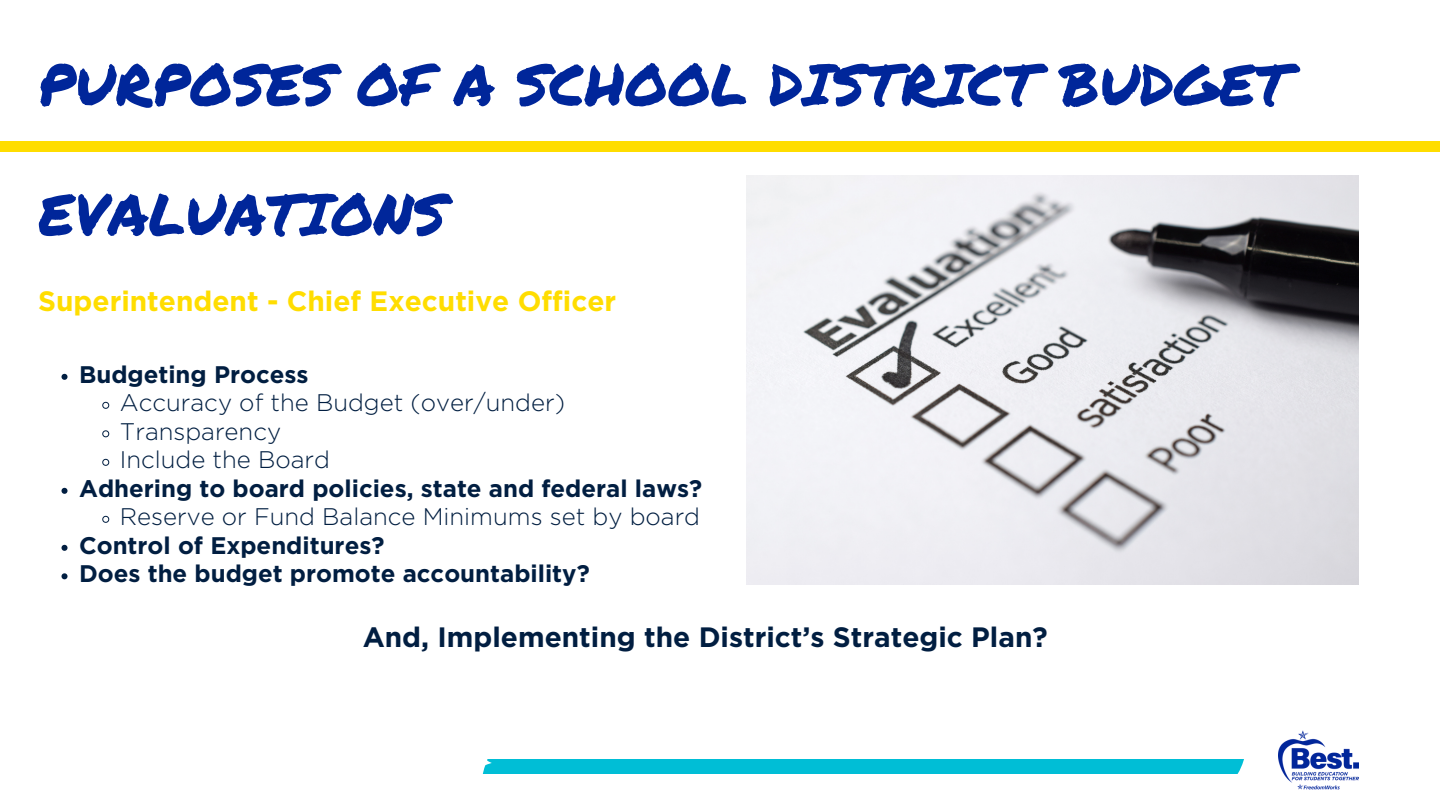
<style>
.page{position:relative;width:1440px;height:810px;background:#fff}
.page>*{position:absolute;margin:0;border:0;box-sizing:border-box;transform-origin:0 0}
.t1{font:57.8px "Permanent Marker";color:#00269a}
.t2{font:700 28px "Gotham";color:#011e41}
.t3{font:700 28px "Gotham";color:#fd0}
.t4{font:700 24px "Gotham";color:#011e41}
.t5{font:300 24px "Gotham";color:#011e41}
</style>
<div class="page">
<div style="left:0;top:141px;width:1440px;height:11px;background:#fd0"></div>
<img style="left:1279px;top:730px;width:80px;height:60px">
<div style="left:483px;top:759px;width:761px;height:14px;background:#00bed6"></div>
<img style="left:746px;top:175px;width:613px;height:409px">
<svg style="left:62px;top:374px;width:6px;height:6px"></svg>
<svg style="left:102px;top:401px;width:8px;height:8px"></svg>
<svg style="left:102px;top:430px;width:8px;height:8px"></svg>
<svg style="left:102px;top:458px;width:8px;height:8px"></svg>
<svg style="left:62px;top:488px;width:6px;height:6px"></svg>
<svg style="left:102px;top:515px;width:8px;height:8px"></svg>
<svg style="left:62px;top:545px;width:6px;height:6px"></svg>
<svg style="left:62px;top:573px;width:6px;height:6px"></svg>
<p class="t1" style="left:38px;top:42px;width:1254px">PURPOSES OF A SCHOOL DISTRICT BUDGET</p>
<p class="t1" style="left:38px;top:172px;width:410px">EVALUATIONS</p>
<p class="t3" style="left:38px;top:288px;width:580px">Superintendent - Chief Executive Officer</p>
<p class="t4" style="left:79px;top:364px;width:231px">Budgeting Process</p>
<p class="t5" style="left:120px;top:392px;width:447px">Accuracy of the Budget (over/under)</p>
<p class="t5" style="left:120px;top:421px;width:163px">Transparency</p>
<p class="t5" style="left:120px;top:449px;width:212px">Include the Board</p>
<p class="t4" style="left:79px;top:478px;width:625px">Adhering to board policies, state and federal laws?</p>
<p class="t5" style="left:120px;top:506px;width:582px">Reserve or Fund Balance Minimums set by board</p>
<p class="t4" style="left:79px;top:535px;width:307px">Control of Expenditures?</p>
<p class="t4" style="left:79px;top:563px;width:512px">Does the budget promote accountability?</p>
<p class="t2" style="left:363px;top:624px;width:686px">And, Implementing the District’s Strategic Plan?</p>
</div>
